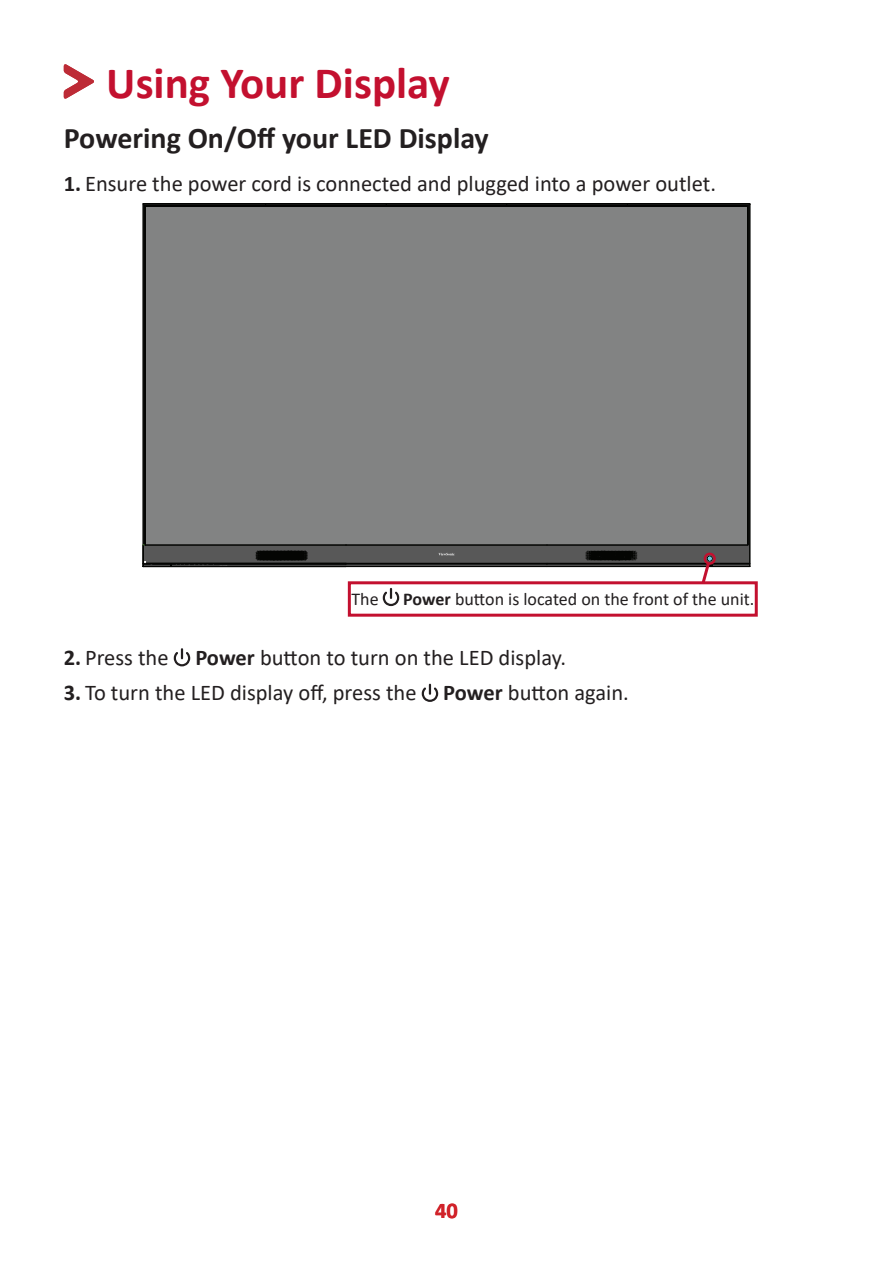
<style>
.page{position:relative;width:893px;height:1263px;background:#fff}
.page>*{position:absolute;margin:0;border:0;box-sizing:border-box;transform-origin:0 0}
.Heading_1{font:700 45px "Calibri";color:#c3102f}
.Heading_2{font:700 30px "Calibri";color:#231f20}
.t1{font:22.5px "Calibri";color:#231f20}
.t2{font:700 22.5px "Calibri";color:#d1232a}
.Body{font:18px "Calibri";color:#231f20}
.s1{font-weight:700}
</style>
<div class="page">
<svg style="left:64px;top:64px;width:30px;height:35px"></svg>
<div style="left:145px;top:206px;width:603px;height:339px;background:#828383"></div>
<hr style="left:143px;top:204px;width:1px;height:362px;background:#040503">
<hr style="left:145px;top:206px;width:1px;height:339px;background:#040503">
<hr style="left:507px;top:206px;width:120px;height:1px;background:#040503">
<hr style="left:386px;top:206px;width:121px;height:1px;background:#040503">
<hr style="left:266px;top:206px;width:120px;height:1px;background:#040503">
<hr style="left:145px;top:206px;width:121px;height:1px;background:#040503">
<hr style="left:507px;top:205px;width:120px;height:1px;background:#040503">
<hr style="left:386px;top:205px;width:121px;height:1px;background:#040503">
<hr style="left:266px;top:205px;width:120px;height:1px;background:#040503">
<hr style="left:145px;top:205px;width:121px;height:1px;background:#040503">
<hr style="left:507px;top:204px;width:120px;height:1px;background:#040503">
<hr style="left:386px;top:204px;width:121px;height:1px;background:#040503">
<hr style="left:266px;top:204px;width:120px;height:1px;background:#040503">
<hr style="left:143px;top:204px;width:123px;height:1px;background:#040503">
<svg style="left:547px;top:204px;width:203px;height:341px"></svg>
<hr style="left:750px;top:204px;width:1px;height:362px;background:#040503">
<svg style="left:174px;top:648px;width:16px;height:18px"></svg>
<svg style="left:422px;top:684px;width:16px;height:18px"></svg>
<div style="left:348px;top:581px;width:410px;height:36px;border:3px solid #c3102f"></div>
<svg style="left:143px;top:545px;width:607px;height:61px"></svg>
<div style="left:704px;top:553px;width:12px;height:12px;border:2px solid #c3102f;border-radius:50%"></div>
<p class="Heading_1" style="left:106px;top:51px;width:345px">Using Your Display</p>
<p class="Heading_2" style="left:64px;top:117px;width:427px">Powering On/Off your LED Display</p>
<p class="t1" style="left:64px;top:167px;width:654px"><span class="s1">1.</span> Ensure the power cord is connected and plugged into a power outlet.</p>
<p class="Body" style="left:351px;top:586px;width:29px">The</p>
<p class="Body" style="left:403px;top:586px;width:353px"><span class="s1">Power</span> button is located on the front of the unit.</p>
<p class="t1" style="left:64px;top:642px;width:504px"><span class="s1">2.</span> Press the <span class="s1">Power</span> button to turn on the LED display.</p>
<p class="t1" style="left:64px;top:677px;width:566px"><span class="s1">3.</span> To turn the LED display off, press the <span class="s1">Power</span> button again.</p>
<p class="t2" style="left:435px;top:1194px;width:24px">40</p>
</div>
